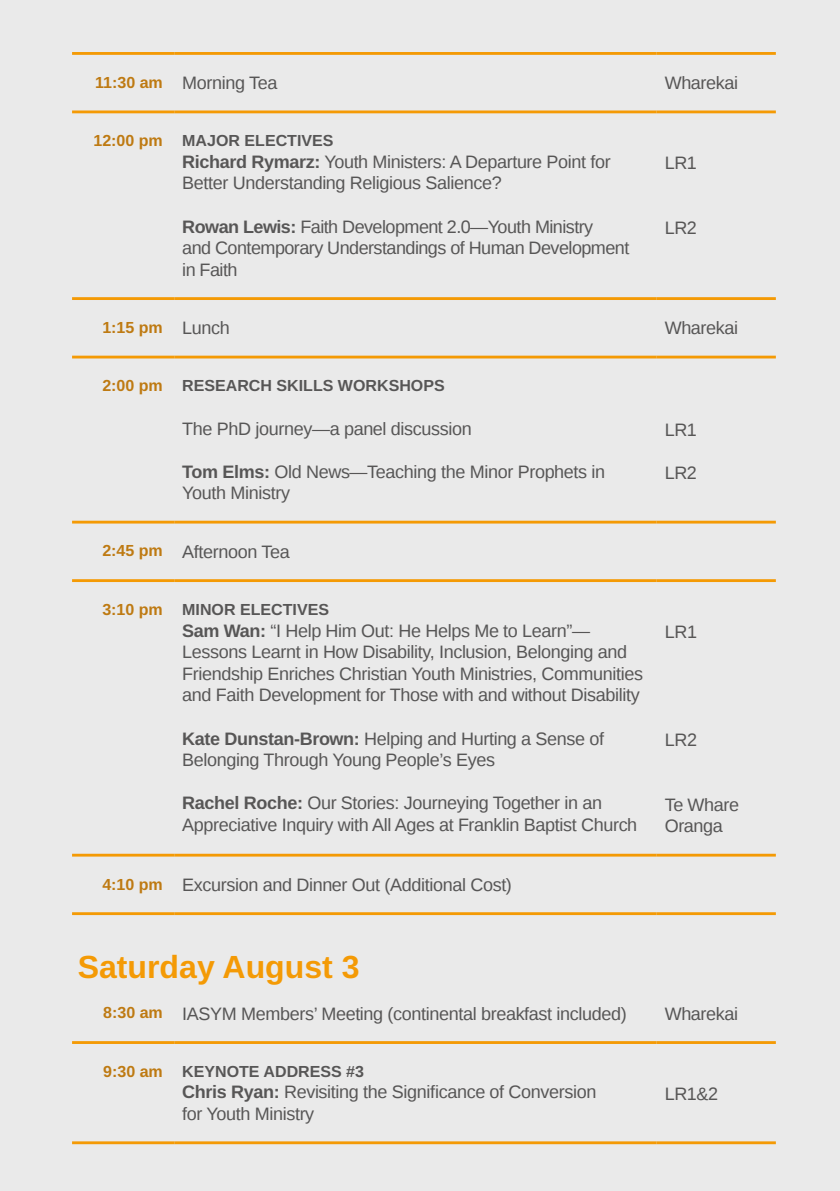
<style>
.page{position:relative;width:840px;height:1191px;background:#fff}
.page>*{position:absolute;margin:0;border:0;box-sizing:border-box;transform-origin:0 0}
.t1{font:700 32px "Liberation Sans";color:#f49a05}
.t2{font:18px/21.6px "Liberation Sans";letter-spacing:-.02em;color:#575656}
.t3{font:700 16px "Liberation Sans";color:#575656}
.t4{font:700 16px "Liberation Sans";color:#be7a12}
.s1{font-weight:700;font-size:16px;color:#be7a12}
.s2{color:#be7a12}
.s3{font-weight:700}
.s4{font-weight:400;font-size:18px;color:#575656}
</style>
<div class="page">
<div style="left:0;top:0;width:839px;height:1191px;background:#eaeaea"></div>
<hr style="left:72px;top:52px;width:102px;height:3px;background:#f49a05">
<hr style="left:174px;top:52px;width:482px;height:3px;background:#f49a05">
<hr style="left:656px;top:52px;width:119px;height:3px;background:#f49a05">
<hr style="left:72px;top:110px;width:102px;height:3px;background:#f49a05">
<hr style="left:174px;top:110px;width:482px;height:3px;background:#f49a05">
<hr style="left:656px;top:110px;width:119px;height:3px;background:#f49a05">
<hr style="left:72px;top:297px;width:102px;height:3px;background:#f49a05">
<hr style="left:174px;top:297px;width:482px;height:3px;background:#f49a05">
<hr style="left:656px;top:297px;width:119px;height:3px;background:#f49a05">
<hr style="left:72px;top:356px;width:102px;height:2px;background:#f49a05">
<hr style="left:174px;top:356px;width:482px;height:2px;background:#f49a05">
<hr style="left:656px;top:356px;width:119px;height:2px;background:#f49a05">
<hr style="left:72px;top:521px;width:102px;height:2px;background:#f49a05">
<hr style="left:174px;top:521px;width:482px;height:2px;background:#f49a05">
<hr style="left:656px;top:521px;width:119px;height:2px;background:#f49a05">
<hr style="left:72px;top:579px;width:102px;height:3px;background:#f49a05">
<hr style="left:174px;top:579px;width:482px;height:3px;background:#f49a05">
<hr style="left:656px;top:579px;width:119px;height:3px;background:#f49a05">
<hr style="left:72px;top:853px;width:102px;height:3px;background:#f49a05">
<hr style="left:174px;top:853px;width:482px;height:3px;background:#f49a05">
<hr style="left:656px;top:853px;width:119px;height:3px;background:#f49a05">
<hr style="left:72px;top:912px;width:102px;height:3px;background:#f49a05">
<hr style="left:174px;top:912px;width:482px;height:3px;background:#f49a05">
<hr style="left:656px;top:912px;width:119px;height:3px;background:#f49a05">
<hr style="left:72px;top:1041px;width:102px;height:3px;background:#f49a05">
<hr style="left:174px;top:1041px;width:482px;height:3px;background:#f49a05">
<hr style="left:656px;top:1041px;width:119px;height:3px;background:#f49a05">
<hr style="left:72px;top:1141px;width:102px;height:3px;background:#f49a05">
<hr style="left:174px;top:1141px;width:482px;height:3px;background:#f49a05">
<hr style="left:656px;top:1141px;width:119px;height:3px;background:#f49a05">
<p class="t2" style="left:95px;top:74px;width:184px"><span class="s1">11:30 am</span> Morning Tea</p>
<p class="t2" style="left:664px;top:74px;width:75px">Wharekai</p>
<p class="t3" style="left:93px;top:135px;width:241px"><span class="s2">12:00 pm</span> MAJOR ELECTIVES</p>
<p class="t2" style="left:182px;top:152px;width:430px"><span class="s3">Richard Rymarz:</span> Youth Ministers: A Departure Point for<br>Better Understanding Religious Salience?</p>
<p class="t2" style="left:182px;top:216px;width:448px"><span class="s3">Rowan Lewis:</span> Faith Development 2.0—Youth Ministry<br>and Contemporary Understandings of Human Development in Faith</p>
<p class="t2" style="left:664px;top:154px;width:34px">LR1</p>
<p class="t2" style="left:664px;top:219px;width:34px">LR2</p>
<p class="t4" style="left:102px;top:321px;width:129px">1:15 pm <span class="s4">Lunch</span></p>
<p class="t2" style="left:664px;top:319px;width:75px">Wharekai</p>
<p class="t3" style="left:102px;top:380px;width:344px"><span class="s2">2:00 pm</span> RESEARCH SKILLS WORKSHOPS</p>
<p class="t2" style="left:182px;top:419px;width:291px">The PhD journey—a panel discussion</p>
<p class="t2" style="left:182px;top:461px;width:424px"><span class="s3">Tom Elms:</span> Old News—Teaching the Minor Prophets in<br>Youth Ministry</p>
<p class="t2" style="left:102px;top:542px;width:189px"><span class="s1">2:45 pm</span> Afternoon Tea</p>
<p class="t3" style="left:102px;top:603px;width:228px"><span class="s2">3:10 pm</span> MINOR ELECTIVES</p>
<p class="t2" style="left:182px;top:620px;width:462px"><span class="s3">Sam Wan:</span> “I Help Him Out: He Helps Me to Learn”— Lessons Learnt in How Disability, Inclusion, Belonging and Friendship Enriches Christian Youth Ministries, Communities and Faith Development for Those with and without Disability</p>
<p class="t2" style="left:182px;top:728px;width:423px"><span class="s3">Kate Dunstan-Brown:</span> Helping and Hurting a Sense of<br>Belonging Through Young People’s Eyes</p>
<p class="t2" style="left:182px;top:794px;width:456px"><span class="s3">Rachel Roche:</span> Our Stories: Journeying Together in an<br>Appreciative Inquiry with All Ages at Franklin Baptist Church</p>
<p class="t2" style="left:102px;top:874px;width:411px"><span class="s1">4:10 pm</span> Excursion and Dinner Out (Additional Cost)</p>
<p class="t2" style="left:664px;top:420px;width:34px">LR1</p>
<p class="t2" style="left:664px;top:464px;width:34px">LR2</p>
<p class="t2" style="left:664px;top:622px;width:34px">LR1</p>
<p class="t2" style="left:664px;top:730px;width:34px">LR2</p>
<p class="t2" style="left:664px;top:795px;width:76px">Te Whare<br>Oranga</p>
<h1 class="t1" style="left:78px;top:955px;width:283px">Saturday August 3</h1>
<p class="t2" style="left:103px;top:1003px;width:524px"><span class="s1">8:30 am</span> IASYM Members’ Meeting (continental breakfast included)</p>
<p class="t2" style="left:664px;top:1004px;width:75px">Wharekai</p>
<p class="t3" style="left:103px;top:1065px;width:262px"><span class="s2">9:30 am</span> KEYNOTE ADDRESS #3</p>
<p class="t2" style="left:182px;top:1082px;width:415px"><span class="s3">Chris Ryan:</span> Revisiting the Significance of Conversion for Youth Ministry</p>
<p class="t2" style="left:664px;top:1084px;width:55px">LR1&amp;2</p>
</div>
